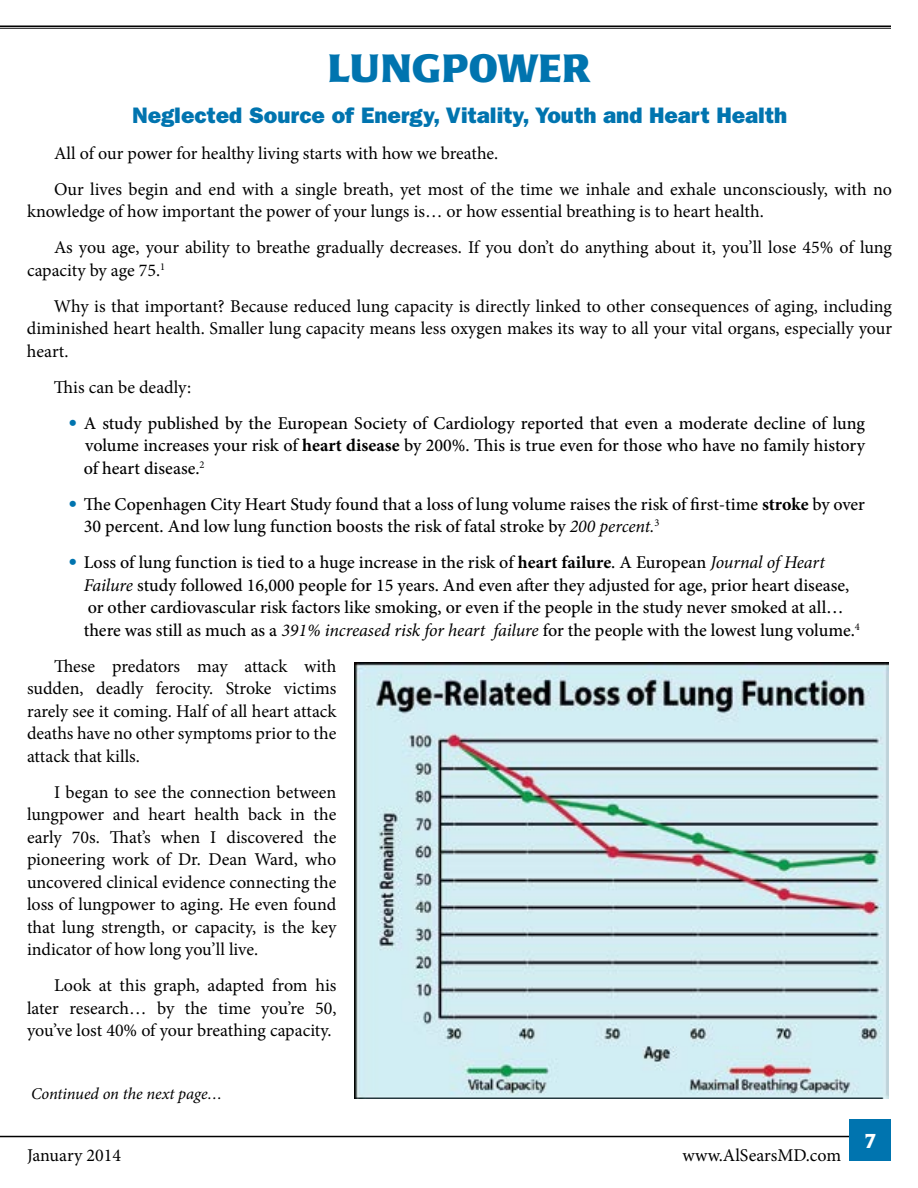
<style>
.page{position:relative;width:918px;height:1188px;background:#fff}
.page>*{position:absolute;margin:0;border:0;box-sizing:border-box;transform-origin:0 0}
.t1{font:700 39px "Poppl Laudatio";letter-spacing:.02em;color:#0074af}
.t2{font:22.5px "ITC Franklin Gothic Std Hvy";color:#0074af}
.t3{font:18px/22.5px "Minion Pro";color:#000}
.t4{font:500 18px/22.5px "Minion Pro";letter-spacing:-.005em;color:#000}
.t5{font:700 18px "Penumbra Serif Std";color:#fff}
.t6{font:italic 16.5px "Minion Pro";letter-spacing:-.005em;color:#000}
.s1{font-family:"ITC Franklin Gothic Std Hvy";font-weight:400;color:#0074af}
.s2{font-weight:700}
.s3{font-weight:400;font-style:italic}
</style>
<div class="page">
<hr style="left:0;top:1136px;width:862px;height:1px;background:#000">
<div style="left:850px;top:1120px;width:41px;height:41px;background:#0074af"></div>
<hr style="left:0;top:26px;width:891px;height:1px;background:#000">
<hr style="left:0;top:28px;width:891px;height:1px;background:#000">
<img style="left:355px;top:663px;width:534px;height:435px">
<h1 class="t1" style="left:328px;top:47px;width:264px">LUNGPOWER</h1>
<p class="t2" style="left:132px;top:102px;width:657px">Neglected Source of Energy, Vitality, Youth and Heart Health</p>
<p class="t3" style="left:54px;top:135px;width:840px;line-height:36px">All of our power for healthy living starts with how we breathe.<br>Our lives begin and end with a single breath, yet most of the time we inhale and exhale unconsciously, with no</p>
<p class="t3" style="left:54px;top:194px;width:840px;line-height:36px;text-indent:-27px">knowledge of how important the power of your lungs is… or how essential breathing is to heart health.<br>As you age, your ability to breathe gradually decreases. If you don’t do anything about it, you’ll lose 45% of lung</p>
<p class="t3" style="left:54px;top:252px;width:839px;line-height:36px;text-indent:-27px">capacity by age 75.<sup>1<br></sup>Why is that important? Because reduced lung capacity is directly linked to other consequences of aging, including</p>
<p class="t3" style="left:27px;top:317px;width:867px">diminished heart health. Smaller lung capacity means less oxygen makes its way to all your vital organs, especially your heart.</p>
<p class="t3" style="left:54px;top:376px;width:139px">This can be deadly:</p>
<p class="t4" style="left:84px;top:412px;width:783px;text-align:justify;text-indent:-16px"><span class="s1">•</span> A study published by the European Society of Cardiology reported that even a moderate decline of lung volume increases your risk of <span class="s2">heart disease</span> by 200%. This is true even for those who have no family history of heart disease.<sup>2</sup></p>
<p class="t4" style="left:84px;top:493px;width:783px;text-indent:-16px"><span class="s1">•</span> The Copenhagen City Heart Study found that a loss of lung volume raises the risk of first-time <span class="s2">stroke</span> by over<br>30 percent. And low lung function boosts the risk of fatal stroke by <span class="s3">200 percent.</span><sup>3</sup></p>
<p class="t4" style="left:84px;top:551px;width:778px;text-indent:-16px"><span class="s1">•</span> Loss of lung function is tied to a huge increase in the risk of <span class="s2">heart failure</span>. A European <span class="s3">Journal of Heart Failure</span> study followed 16,000 people for 15 years. And even after they adjusted for age, prior heart disease, or other cardiovascular risk factors like smoking, or even if the people in the study never smoked at all… there was still as much as a <span class="s3">391% increased risk for heart failure</span> for the people with the lowest lung volume.<sup>4</sup></p>
<p class="t3" style="left:27px;top:655px;width:311px;text-align:justify;text-indent:27px">These predators may attack with sudden, deadly ferocity. Stroke victims rarely see it coming. Half of all heart attack deaths have no other symptoms prior to the attack that kills.</p>
<p class="t3" style="left:27px;top:781px;width:311px;text-align:justify;text-indent:27px">I began to see the connection between lungpower and heart health back in the early 70s. That’s when I discovered the pioneering work of Dr. Dean Ward, who uncovered clinical evidence connecting the loss of lungpower to aging. He even found that lung strength, or capacity, is the key indicator of how long you’ll live.</p>
<p class="t3" style="left:27px;top:974px;width:311px;text-align:justify;text-indent:27px">Look at this graph, adapted from his later research… by the time you’re 50, you’ve lost 40% of your breathing capacity.</p>
<p class="t6" style="left:31px;top:1082px;width:193px">Continued on the next page…</p>
<p class="t3" style="left:27px;top:1144px;width:96px">January 2014</p>
<p class="t3" style="left:683px;top:1144px;width:160px">www.AlSearsMD.com</p>
<p class="t5" style="left:865px;top:1129px;width:13px">7</p>
</div>
